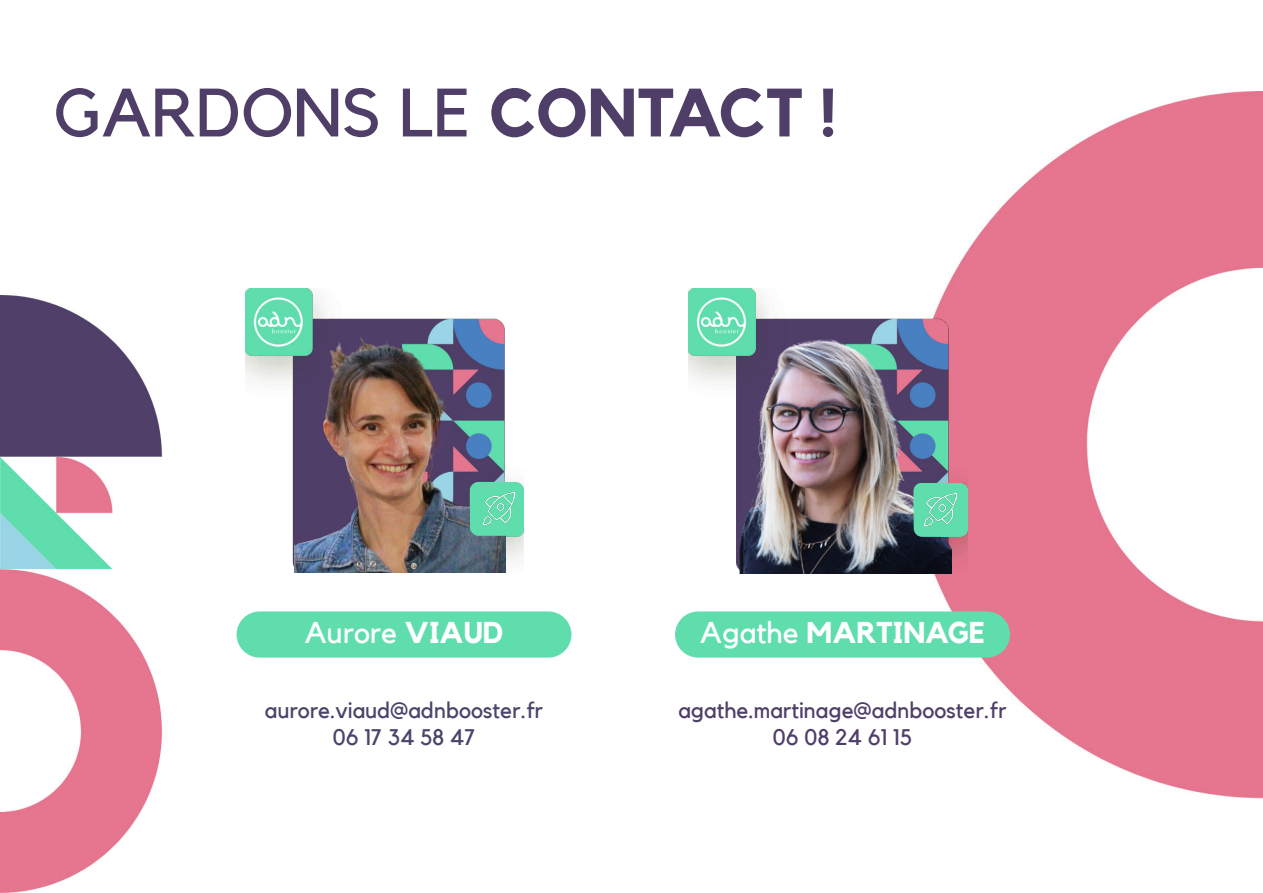
<style>
.page{position:relative;width:1263px;height:893px;background:#fff}
.page>*{position:absolute;margin:0;border:0;box-sizing:border-box;transform-origin:0 0}
.t1{font:67.5px "Kollektif";color:#4f3f68}
.t2{font:700 30px "Kollektif";color:#fff}
.t3{font:30px "Kollektif";color:#fff}
.t4{font:22.5px "Kollektif";color:#4f3f68}
.t5{font:22.5px "Kollektif";color:#4c436a}
.s1{font-weight:700}
.s2{font-weight:400}
</style>
<div class="page">
<img style="left:801px;top:91px;width:462px;height:708px">
<img style="left:0;top:295px;width:163px;height:598px">
<img style="left:245px;top:288px;width:279px;height:285px">
<img style="left:689px;top:288px;width:278px;height:285px">
<div style="left:675px;top:611px;width:335px;height:47px;background:#5fddad;border-radius:23px"></div>
<div style="left:237px;top:611px;width:334px;height:47px;background:#5fddad;border-radius:23px"></div>
<img style="left:294px;top:326px;width:211px;height:247px">
<div style="left:470px;top:482px;width:54px;height:54px;background:#5fddad;border-radius:9px"></div>
<img style="left:688px;top:315px;width:263px;height:258px">
<div style="left:914px;top:483px;width:53px;height:54px;background:#5fddad;border-radius:9px"></div>
<img style="left:483px;top:492px;width:32px;height:32px">
<img style="left:925px;top:494px;width:31px;height:32px">
<p class="t1" style="left:54px;top:73px;width:785px">GARDONS LE <span class="s1">CONTACT !</span></p>
<p class="t3" style="left:305px;top:615px;width:200px">Aurore <span class="s1">VIAUD</span></p>
<p class="t2" style="left:700px;top:615px;width:286px"><span class="s2">Agathe</span> MARTINAGE</p>
<p class="t5" style="left:265px;top:697px;width:280px">aurore.viaud@adnbooster.fr</p>
<p class="t5" style="left:333px;top:724px;width:144px">06 17 34 58 47</p>
<p class="t4" style="left:678px;top:697px;width:329px">agathe.martinage@adnbooster.fr</p>
<p class="t4" style="left:773px;top:724px;width:141px">06 08 24 61 15</p>
</div>
